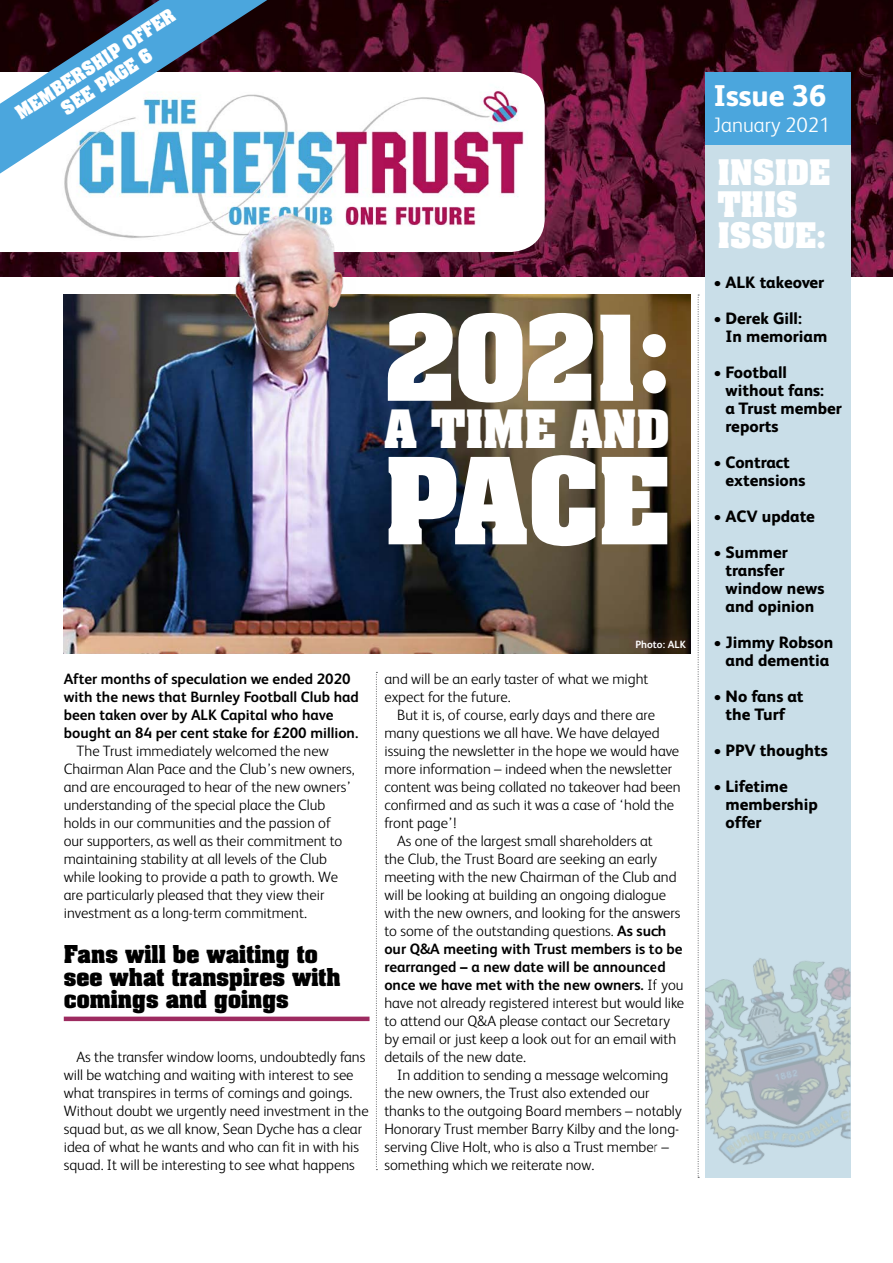
<style>
.page{position:relative;width:893px;height:1263px;background:#fff}
.page>*{position:absolute;margin:0;border:0;box-sizing:border-box;transform-origin:0 0}
.t1{font:700 102px "Aachen LT";color:#fff}
.t2{font:700 100.5px "Aachen LT";color:#fff}
.t3{font:700 45px "Aachen LT";color:#fff}
.t4{font:700 30px/31.5px "Aachen LT";color:#fff}
.t5{font:800 30px "FS Albert";color:#fff}
.t6{font:700 21px/22.5px "Aachen LT";color:#000}
.t7{font:300 21px "FS Albert";color:#fff}
.t8{font:800 16.5px/18px "FS Albert";color:#000}
.t9{font:700 16.5px/21px "Aachen LT";color:#fff}
.t10{font:300 15px/18px "FS Albert";color:#000}
.t11{font:700 15px/18px "FS Albert";color:#000}
.t12{font:700 10.5px "FS Albert";color:#fff}
.s1{font-weight:700}
.s2{font-weight:300}
</style>
<div class="page">
<img style="left:0;top:0;width:893px;height:276px">
<div style="left:705px;top:76px;width:145px;height:1102px;background:#c9dee8"></div>
<div style="left:705px;top:72px;width:145px;height:72px;background:#4ba6dd"></div>
<svg style="left:698px;top:294px;width:1px;height:884px"></svg>
<img style="left:705px;top:958px;width:145px;height:207px">
<svg style="left:0;top:72px;width:545px;height:180px"></svg>
<img style="left:58px;top:83px;width:470px;height:160px">
<svg style="left:0;top:0;width:267px;height:174px"></svg>
<img style="left:64px;top:294px;width:626px;height:360px">
<div style="left:64px;top:1016px;width:305px;height:5px;background:#9d2b60"></div>
<svg style="left:376px;top:672px;width:1px;height:498px"></svg>
<img style="left:227px;top:212px;width:130px;height:147px">
<div style="left:627px;top:631px;width:67px;height:27px;background:#9d2b60;opacity:.35"></div>
<p class="t9" style="left:46px;top:83px;width:146px;text-indent:-41px;rotate:-33deg">MEMBERSH IP OFFER<br>SEE</p>
<p class="t9" style="left:91px;top:79px;width:65px;rotate:-33deg">PAGE 6</p>
<h2 class="t2" style="left:384px;top:286px;width:288px">2021:</h2>
<h3 class="t3" style="left:384px;top:396px;width:251px">A TIME AND</h3>
<h1 class="t1" style="left:384px;top:428px;width:281px">PACE</h1>
<p class="t11" style="left:64px;top:670px;width:297px">After months of speculation we ended 2020 with the news that Burnley Football Club had been taken over by ALK Capital who have bought an 84 per cent stake for £200 million.</p>
<p class="t10" style="left:64px;top:742px;width:292px;text-indent:13px">The Trust immediately welcomed the new Chairman Alan Pace and the Club’s new owners, and are encouraged to hear of the new owners’ understanding of the special place the Club holds in our communities and the passion of our supporters, as well as their commitment to maintaining stability at all levels of the Club while looking to provide a path to growth. We are particularly pleased that they view their investment as a long-term commitment.</p>
<h3 class="t6" style="left:64px;top:943px;width:279px">Fans will be waiting to see what transpires with comings and goings</h3>
<p class="t10" style="left:64px;top:1048px;width:306px;text-indent:13px">As the transfer window looms, undoubtedly fans will be watching and waiting with interest to see what transpires in terms of comings and goings.<br>Without doubt we urgently need investment in the squad but, as we all know, Sean Dyche has a clear idea of what he wants and who can fit in with his squad. It will be interesting to see what happens</p>
<p class="t12" style="left:635px;top:638px;width:52px">Photo: ALK</p>
<p class="t10" style="left:384px;top:670px;width:266px">and will be an early taster of what we might expect for the future.</p>
<p class="t10" style="left:397px;top:706px;width:260px">But it is, of course, early days and there are</p>
<p class="t10" style="left:384px;top:724px;width:277px">many questions we all have. We have delayed</p>
<p class="t10" style="left:384px;top:742px;width:296px">issuing the newsletter in the hope we would have</p>
<p class="t10" style="left:384px;top:760px;width:289px">more information – indeed when the newsletter</p>
<p class="t10" style="left:384px;top:778px;width:298px">content was being collated no takeover had been</p>
<p class="t10" style="left:384px;top:796px;width:291px">confirmed and as such it was a case of ‘hold the</p>
<p class="t10" style="left:384px;top:814px;width:74px">front page’!</p>
<p class="t10" style="left:397px;top:832px;width:257px">As one of the largest small shareholders at</p>
<p class="t10" style="left:384px;top:850px;width:274px">the Club, the Trust Board are seeking an early</p>
<p class="t10" style="left:384px;top:868px;width:294px">meeting with the new Chairman of the Club and</p>
<p class="t10" style="left:384px;top:886px;width:283px">will be looking at building an ongoing dialogue</p>
<p class="t10" style="left:384px;top:904px;width:298px">with the new owners, and looking for the answers</p>
<p class="t10" style="left:384px;top:922px;width:283px">to some of the outstanding questions. <span class="s1">As such</span></p>
<p class="t11" style="left:384px;top:940px;width:300px">our Q&amp;A meeting with Trust members is to be</p>
<p class="t11" style="left:384px;top:958px;width:283px">rearranged – a new date will be announced</p>
<p class="t11" style="left:384px;top:976px;width:301px">once we have met with the new owners. <span class="s2">If you</span></p>
<p class="t10" style="left:384px;top:994px;width:301px">have not already registered interest but would like</p>
<p class="t10" style="left:384px;top:1012px;width:287px">to attend our Q&amp;A please contact our Secretary</p>
<p class="t10" style="left:384px;top:1030px;width:293px">by email or just keep a look out for an email with</p>
<p class="t10" style="left:384px;top:1048px;width:143px">details of the new date.</p>
<p class="t10" style="left:397px;top:1066px;width:273px">In addition to sending a message welcoming</p>
<p class="t10" style="left:384px;top:1084px;width:267px">the new owners, the Trust also extended our</p>
<p class="t10" style="left:384px;top:1102px;width:299px">thanks to the outgoing Board members – notably</p>
<p class="t10" style="left:384px;top:1120px;width:296px">Honorary Trust member Barry Kilby and the long-</p>
<p class="t10" style="left:384px;top:1138px;width:286px">serving Clive Holt, who is also a Trust member –</p>
<p class="t10" style="left:384px;top:1156px;width:211px">something which we reiterate now.</p>
<h3 class="t5" style="left:713px;top:78px;width:114px">Issue 36</h3>
<h3 class="t7" style="left:713px;top:113px;width:119px">January 2021</h3>
<h3 class="t4" style="left:718px;top:157px;width:114px">Inside this issue:</h3>
<p class="t8" style="left:713px;top:273px;width:112px">• ALK takeover</p>
<p class="t8" style="left:725px;top:309px;width:103px;text-indent:-12px">• Derek Gill:<br>In memoriam</p>
<p class="t8" style="left:725px;top:363px;width:118px;text-indent:-12px">• Football without fans:<br>a Trust member reports</p>
<p class="t8" style="left:725px;top:453px;width:81px;text-indent:-12px">• Contract extensions</p>
<p class="t8" style="left:713px;top:507px;width:103px">• ACV update</p>
<p class="t8" style="left:725px;top:543px;width:100px;text-indent:-12px">• Summer transfer window news and opinion</p>
<p class="t8" style="left:713px;top:633px;width:121px;text-align:center">• Jimmy Robson and dementia</p>
<p class="t8" style="left:713px;top:687px;width:92px;text-align:center">• No fans at the Turf</p>
<p class="t8" style="left:713px;top:741px;width:116px">• PPV thoughts</p>
<p class="t8" style="left:725px;top:777px;width:94px;text-indent:-12px">• Lifetime membership offer</p>
</div>
